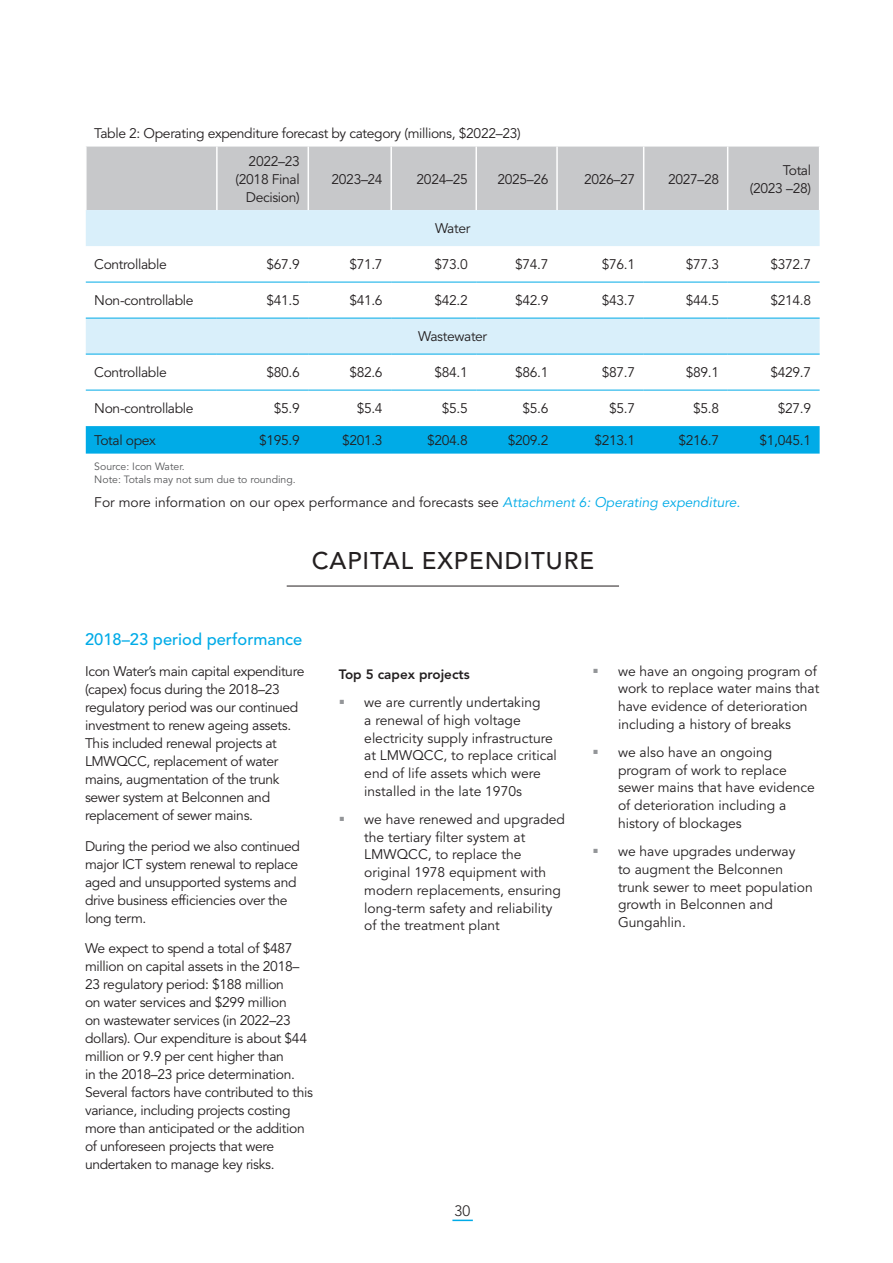
<style>
.page{position:relative;width:893px;height:1263px;background:#fff}
.page>*{position:absolute;margin:0;border:0;box-sizing:border-box;transform-origin:0 0}
.Heading_1{font:500 24px "Avenir LT Std";letter-spacing:.04em;color:#231f20}
.Heading_2{font:500 16.5px "Avenir LT Std";color:#00abe7}
.t1{font:300 15px "Avenir LT Std";color:#231f20}
.Body{font:13.8px/18px "Avenir LT Std";letter-spacing:-.025em;color:#231f20}
.Body-2{font:13.8px/17.7px "Avenir LT Std";color:#231f20}
.Heading_2-2{font:800 13.5px "Avenir LT Std";color:#231f20}
.Table_Notes{font:10.5px "Avenir LT Std";color:#57585a}
.s1{font-style:italic;color:#00abe7}
</style>
<div class="page">
<div style="left:87px;top:147px;width:732px;height:63px;background:#c7c8ca"></div>
<svg style="left:86px;top:210px;width:734px;height:144px;fill:#d9effa"></svg>
<svg style="left:86px;top:426px;width:734px;height:28px;background:#04ace7"></svg>
<hr style="left:216px;top:147px;width:2px;height:63px;background:#fff">
<hr style="left:308px;top:147px;width:1px;height:63px;background:#fff">
<hr style="left:390px;top:147px;width:2px;height:63px;background:#fff">
<hr style="left:475px;top:147px;width:2px;height:63px;background:#fff">
<hr style="left:556px;top:147px;width:2px;height:63px;background:#fff">
<hr style="left:643px;top:147px;width:1px;height:63px;background:#fff">
<hr style="left:727px;top:147px;width:1px;height:63px;background:#fff">
<hr style="left:86px;top:282px;width:131px;height:1px;background:#00abe7">
<hr style="left:217px;top:282px;width:91px;height:1px;background:#00abe7">
<hr style="left:308px;top:282px;width:83px;height:1px;background:#00abe7">
<hr style="left:391px;top:282px;width:85px;height:1px;background:#00abe7">
<hr style="left:476px;top:282px;width:81px;height:1px;background:#00abe7">
<hr style="left:557px;top:282px;width:87px;height:1px;background:#00abe7">
<hr style="left:644px;top:282px;width:84px;height:1px;background:#00abe7">
<hr style="left:728px;top:282px;width:92px;height:1px;background:#00abe7">
<hr style="left:86px;top:354px;width:131px;height:1px;background:#00abe7">
<hr style="left:217px;top:354px;width:91px;height:1px;background:#00abe7">
<hr style="left:308px;top:354px;width:83px;height:1px;background:#00abe7">
<hr style="left:391px;top:354px;width:85px;height:1px;background:#00abe7">
<hr style="left:476px;top:354px;width:81px;height:1px;background:#00abe7">
<hr style="left:557px;top:354px;width:87px;height:1px;background:#00abe7">
<hr style="left:644px;top:354px;width:84px;height:1px;background:#00abe7">
<hr style="left:728px;top:354px;width:92px;height:1px;background:#00abe7">
<hr style="left:86px;top:390px;width:131px;height:1px;background:#00abe7">
<hr style="left:217px;top:390px;width:91px;height:1px;background:#00abe7">
<hr style="left:308px;top:390px;width:83px;height:1px;background:#00abe7">
<hr style="left:391px;top:390px;width:85px;height:1px;background:#00abe7">
<hr style="left:476px;top:390px;width:81px;height:1px;background:#00abe7">
<hr style="left:557px;top:390px;width:87px;height:1px;background:#00abe7">
<hr style="left:644px;top:390px;width:84px;height:1px;background:#00abe7">
<hr style="left:728px;top:390px;width:92px;height:1px;background:#00abe7">
<hr style="left:86px;top:318px;width:131px;height:1px;background:#00abe7">
<hr style="left:217px;top:318px;width:91px;height:1px;background:#00abe7">
<hr style="left:308px;top:318px;width:83px;height:1px;background:#00abe7">
<hr style="left:391px;top:318px;width:85px;height:1px;background:#00abe7">
<hr style="left:476px;top:318px;width:81px;height:1px;background:#00abe7">
<hr style="left:557px;top:318px;width:87px;height:1px;background:#00abe7">
<hr style="left:644px;top:318px;width:84px;height:1px;background:#00abe7">
<hr style="left:728px;top:318px;width:92px;height:1px;background:#00abe7">
<hr style="left:287px;top:586px;width:332px;height:1px;background:#231f20">
<hr style="left:452px;top:1219px;width:21px;height:2px;background:#00abe7">
<p class="Body" style="left:94px;top:125px;width:428px">Table 2: Operating expenditure forecast by category (millions, $2022–23)</p>
<p class="Body" style="left:236px;top:152px;width:66px;text-align:right">2022–23 (2018 Final<br>Decision)</p>
<p class="Body" style="left:332px;top:170px;width:53px">2023–24</p>
<p class="Body" style="left:417px;top:170px;width:53px">2024–25</p>
<p class="Body" style="left:497px;top:170px;width:53px">2025–26</p>
<p class="Body" style="left:584px;top:170px;width:53px">2026–27</p>
<p class="Body" style="left:668px;top:170px;width:53px">2027–28</p>
<p class="Body" style="left:750px;top:161px;width:63px;text-align:right">Total (2023 –28)</p>
<p class="Body" style="left:435px;top:220px;width:37px">Water</p>
<p class="Body" style="left:94px;top:256px;width:74px">Controllable</p>
<p class="Body" style="left:266px;top:256px;width:35px">$67.9</p>
<p class="Body" style="left:349px;top:256px;width:35px">$71.7</p>
<p class="Body" style="left:434px;top:256px;width:35px">$73.0</p>
<p class="Body" style="left:515px;top:256px;width:35px">$74.7</p>
<p class="Body" style="left:602px;top:256px;width:35px">$76.1</p>
<p class="Body" style="left:686px;top:256px;width:35px">$77.3</p>
<p class="Body" style="left:770px;top:256px;width:42px">$372.7</p>
<p class="Body" style="left:94px;top:292px;width:101px">Non-controllable</p>
<p class="Body" style="left:266px;top:292px;width:35px">$41.5</p>
<p class="Body" style="left:349px;top:292px;width:35px">$41.6</p>
<p class="Body" style="left:434px;top:292px;width:35px">$42.2</p>
<p class="Body" style="left:515px;top:292px;width:35px">$42.9</p>
<p class="Body" style="left:602px;top:292px;width:35px">$43.7</p>
<p class="Body" style="left:686px;top:292px;width:35px">$44.5</p>
<p class="Body" style="left:770px;top:292px;width:42px">$214.8</p>
<p class="Body" style="left:418px;top:328px;width:71px">Wastewater</p>
<p class="Body" style="left:94px;top:364px;width:74px">Controllable</p>
<p class="Body" style="left:266px;top:364px;width:35px">$80.6</p>
<p class="Body" style="left:349px;top:364px;width:35px">$82.6</p>
<p class="Body" style="left:434px;top:364px;width:35px">$84.1</p>
<p class="Body" style="left:515px;top:364px;width:35px">$86.1</p>
<p class="Body" style="left:602px;top:364px;width:35px">$87.7</p>
<p class="Body" style="left:686px;top:364px;width:35px">$89.1</p>
<p class="Body" style="left:770px;top:364px;width:42px">$429.7</p>
<p class="Body" style="left:94px;top:400px;width:101px">Non-controllable</p>
<p class="Body" style="left:274px;top:400px;width:27px">$5.9</p>
<p class="Body" style="left:357px;top:400px;width:27px">$5.4</p>
<p class="Body" style="left:442px;top:400px;width:27px">$5.5</p>
<p class="Body" style="left:523px;top:400px;width:27px">$5.6</p>
<p class="Body" style="left:609px;top:400px;width:27px">$5.7</p>
<p class="Body" style="left:693px;top:400px;width:27px">$5.8</p>
<p class="Body" style="left:778px;top:400px;width:35px">$27.9</p>
<p class="Body" style="left:94px;top:432px;width:63px">Total opex</p>
<p class="Body" style="left:259px;top:432px;width:42px">$195.9</p>
<p class="Body" style="left:342px;top:432px;width:42px">$201.3</p>
<p class="Body" style="left:427px;top:432px;width:42px">$204.8</p>
<p class="Body" style="left:508px;top:432px;width:42px">$209.2</p>
<p class="Body" style="left:594px;top:432px;width:42px">$213.1</p>
<p class="Body" style="left:678px;top:432px;width:42px">$216.7</p>
<p class="Body" style="left:759px;top:432px;width:53px">$1,045.1</p>
<p class="Table_Notes" style="left:94px;top:460px;width:92px">Source: Icon Water.</p>
<p class="Table_Notes" style="left:94px;top:473px;width:203px">Note: Totals may not sum due to rounding.</p>
<p class="Body-2" style="left:94px;top:494px;width:647px">For more information on our opex performance and forecasts see <span class="s1">Attachment 6: Operating expenditure.</span></p>
<p class="Heading_1" style="left:312px;top:547px;width:284px">CAPITAL EXPENDITURE</p>
<p class="Heading_2" style="left:85px;top:630px;width:219px">2018–23 period performance</p>
<p class="Body" style="left:85px;top:662px;width:221px">Icon Water’s main capital expenditure (capex) focus during the 2018–23 regulatory period was our continued investment to renew ageing assets.<br>This included renewal projects at LMWQCC, replacement of water mains, augmentation of the trunk sewer system at Belconnen and replacement of sewer mains.</p>
<p class="Body" style="left:85px;top:837px;width:217px">During the period we also continued major ICT system renewal to replace aged and unsupported systems and drive business efficiencies over the long term.</p>
<p class="Body" style="left:85px;top:940px;width:229px">We expect to spend a total of $487 million on capital assets in the 2018– 23 regulatory period: $188 million<br>on water services and $299 million<br>on wastewater services (in 2022–23 dollars). Our expenditure is about $44 million or 9.9 per cent higher than<br>in the 2018–23 price determination.<br>Several factors have contributed to this variance, including projects costing more than anticipated or the addition of unforeseen projects that were undertaken to manage key risks.</p>
<p class="Heading_2-2" style="left:339px;top:666px;width:132px">Top 5 capex projects</p>
<p class="Body-2" style="left:364px;top:694px;width:194px">we are currently undertaking<br>a renewal of high voltage electricity supply infrastructure at LMWQCC, to replace critical end of life assets which were installed in the late 1970s</p>
<p class="Body-2" style="left:364px;top:811px;width:202px">we have renewed and upgraded the tertiary filter system at<br>LMWQCC, to replace the original 1978 equipment with modern replacements, ensuring long-term safety and reliability of the treatment plant</p>
<p class="t1" style="left:455px;top:1201px;width:17px">30</p>
<p class="Body-2" style="left:618px;top:662px;width:203px">we have an ongoing program of work to replace water mains that have evidence of deterioration including a history of breaks</p>
<p class="Body-2" style="left:618px;top:744px;width:198px">we also have an ongoing program of work to replace sewer mains that have evidence of deterioration including a history of blockages</p>
<p class="Body-2" style="left:618px;top:843px;width:196px">we have upgrades underway<br>to augment the Belconnen trunk sewer to meet population growth in Belconnen and<br>Gungahlin.</p>
</div>
